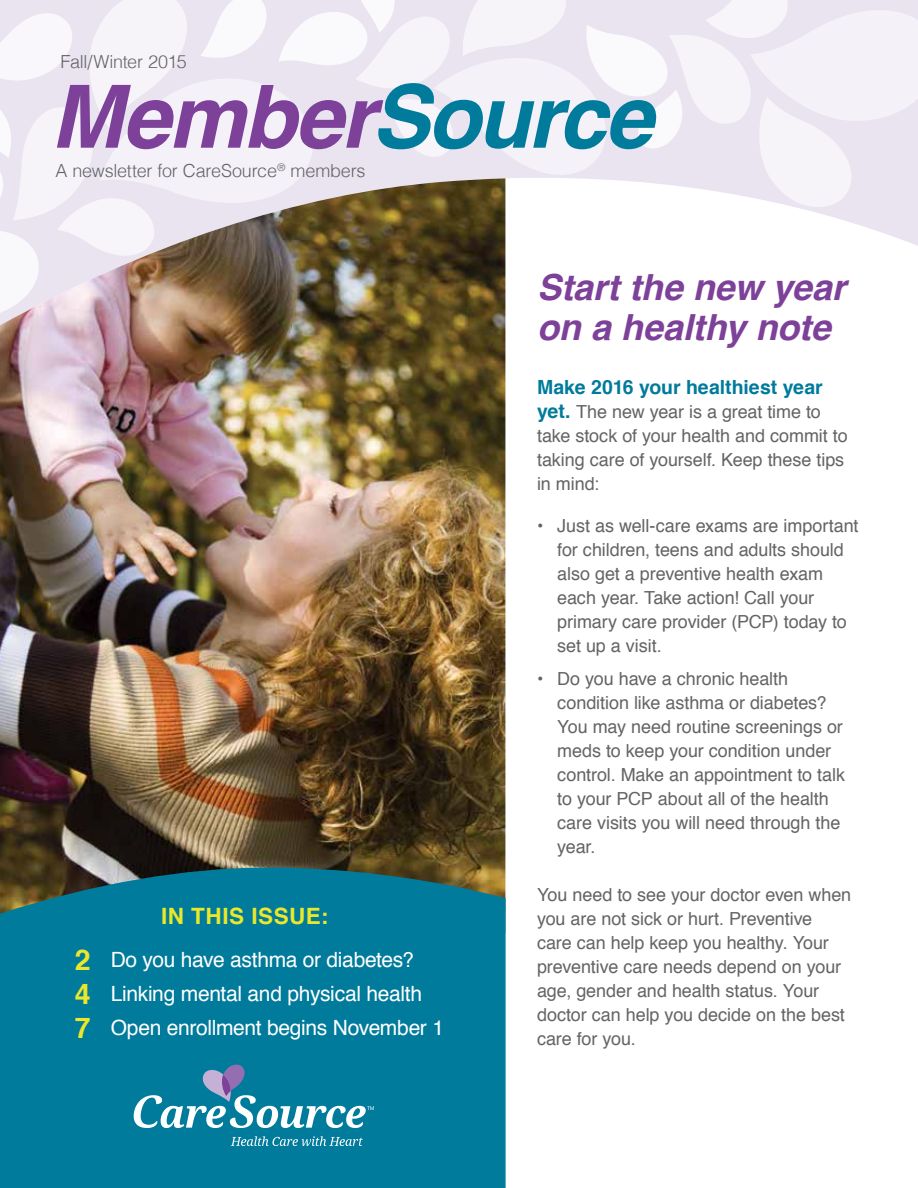
<style>
.page{position:relative;width:918px;height:1188px;background:#fff}
.page>*{position:absolute;margin:0;border:0;box-sizing:border-box;transform-origin:0 0}
.t1{font:italic 700 87.3px "Helvetica";letter-spacing:-.025em;color:#7d4199}
.t2{font:italic 700 36px/40.5px "Helvetica";letter-spacing:-.005em;color:#7d4199}
.t3{font:700 22.5px "Helvetica";letter-spacing:.025em;color:#ebe72a}
.t4{font:21px/34.2px "Helvetica";letter-spacing:-.015em;color:#fff}
.t5{font:700 19.5px "Helvetica";color:#007b9b}
.t6{font:18px/24px "Helvetica";letter-spacing:-.005em;color:#636466}
.t7{font:300 18px "Helvetica";letter-spacing:-.01em;color:#636466}
.s1{color:#007b9b}
.s2{font-weight:700;font-size:28.5px;color:#ebe72a}
.s3{font-weight:700;font-size:19.5px;color:#007b9b}
</style>
<div class="page">
<img style="left:0;top:333px;width:505px;height:534px">
<svg style="left:0;top:0;width:918px;height:333px"></svg>
<div style="left:0;top:867px;width:506px;height:321px;background:#007b9b"></div>
<svg style="left:231px;top:1136px;width:122px;height:10px"></svg>
<svg style="left:134px;top:1062px;width:219px;height:66px;background:#3491ad"></svg>
<div style="left:353px;top:987px;width:153px;height:201px;background:#007b9b"></div>
<p class="t7" style="left:60px;top:47px;width:128px">Fall/Winter 2015</p>
<h1 class="t1" style="left:50px;top:45px;width:604px">Member<span class="s1">Source</span></h1>
<p class="t7" style="left:56px;top:156px;width:311px">A newsletter for CareSource<sup>®</sup> members</p>
<p class="t3" style="left:161px;top:898px;width:169px">IN THIS ISSUE:</p>
<p class="t4" style="left:75px;top:943px;width:371px"><span class="s2">2</span> Do you have asthma or diabetes?<br><span class="s2">4</span> Linking mental and physical health<br><span class="s2">7</span> Open enrollment begins November 1</p>
<h2 class="t2" style="left:537px;top:267px;width:310px">Start the new year on a healthy note</h2>
<p class="t5" style="left:537px;top:371px;width:287px">Make 2016 your healthiest year</p>
<p class="t6" style="left:537px;top:400px;width:312px"><span class="s3">yet.</span> The new year is a great time to take stock of your health and commit to taking care of yourself. Keep these tips in mind:</p>
<p class="t6" style="left:557px;top:514px;width:303px;text-indent:-20px">• Just as well-care exams are important for children, teens and adults should also get a preventive health exam each year. Take action! Call your primary care provider (PCP) today to set up a visit.</p>
<p class="t6" style="left:557px;top:667px;width:289px;text-indent:-20px">• Do you have a chronic health condition like asthma or diabetes?<br>You may need routine screenings or meds to keep your condition under control. Make an appointment to talk to your PCP about all of the health care visits you will need through the year.</p>
<p class="t6" style="left:537px;top:883px;width:316px">You need to see your doctor even when you are not sick or hurt. Preventive care can help keep you healthy. Your preventive care needs depend on your age, gender and health status. Your doctor can help you decide on the best care for you.</p>
</div>
